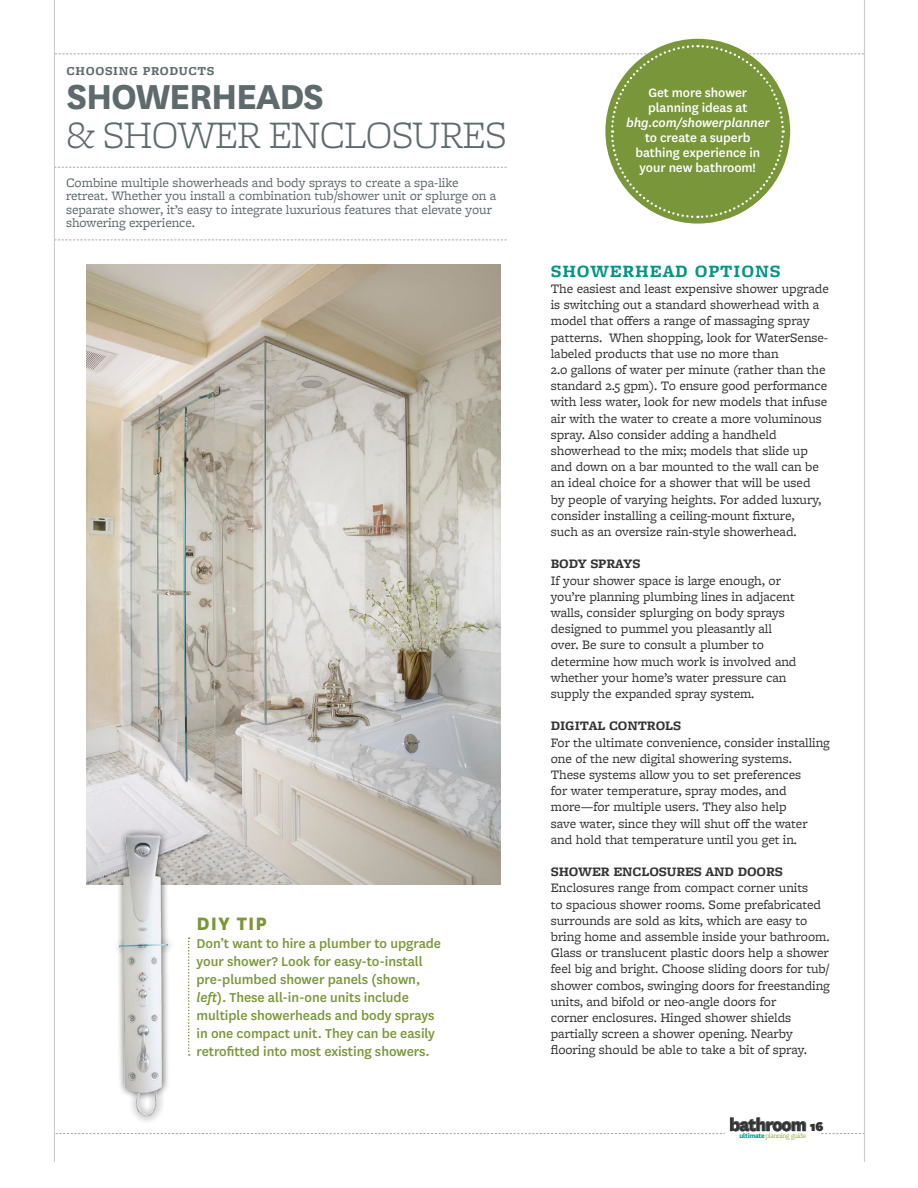
<style>
.page{position:relative;width:918px;height:1188px;background:#fff}
.page>*{position:absolute;margin:0;border:0;box-sizing:border-box;transform-origin:0 0}
.t1{font:300 40.5px "Freight Micro Pro";letter-spacing:-.035em;color:#5f6a6c}
.t2{font:700 40.5px "National";letter-spacing:-.035em;color:#5f6a6c}
.t3{font:800 21px "National";letter-spacing:.05em;color:#7a963b}
.t4{font:800 19.65px "National";letter-spacing:-.045em;color:#333}
.t5{font:700 18px "Freight Micro Pro";letter-spacing:.05em;color:#009584}
.t6{font:500 15px/18px "National";letter-spacing:-.005em;color:#7a963b}
.t7{font:500 14.25px/15px "National";letter-spacing:-.005em;color:#fff}
.t8{font:italic 500 14.25px "National";letter-spacing:-.005em;color:#fff}
.t9{font:13.5px/16.2px "Freight Micro Pro";letter-spacing:-.005em;color:#333}
.t10{font:13.5px/13.5px "Freight Micro Pro";letter-spacing:-.005em;color:#5f6a6c}
.t11{font:700 13.5px "Freight Micro Pro";letter-spacing:-.005em;color:#333}
.t12{font:700 12.6px "Freight Micro Pro";letter-spacing:.05em;color:#5f6a6c}
.t13{font:300 7.2px "Freight Micro Pro";letter-spacing:-.035em;color:#718d00}
.s1{font-style:italic}
.s2{font-weight:900;font-size:15px}
.s3{font-family:"National";font-weight:700;font-size:7.5px;color:#009584}
</style>
<div class="page">
<svg style="left:55px;top:240px;width:452px;height:1px"></svg>
<svg style="left:56px;top:1117px;width:808px;height:17px"></svg>
<hr style="left:864px;top:0;width:1px;height:1162px;background:#c7c8ca">
<hr style="left:54px;top:0;width:1px;height:1162px;background:#c7c8ca">
<svg style="left:188px;top:938px;width:2px;height:118px"></svg>
<img style="left:87px;top:264px;width:413px;height:620px">
<svg style="left:55px;top:44px;width:809px;height:175px"></svg>
<div style="left:626px;top:86px;width:144px;height:88px;background:#7a963b"></div>
<div style="left:113px;top:828px;width:63px;height:296px;background:#000;opacity:.75"></div>
<img style="left:119px;top:832px;width:48px;height:291px">
<p class="t12" style="left:67px;top:62px;width:149px">CHOOSING PRODUCTS</p>
<h1 class="t2" style="left:67px;top:68px;width:259px">SHOWERHEADS</h1>
<h1 class="t1" style="left:67px;top:107px;width:442px">&amp; SHOWER ENCLOSURES</h1>
<p class="t10" style="left:66px;top:175px;width:432px">Combine multiple showerheads and body sprays to create a spa-like retreat. Whether you install a combination tub/shower unit or splurge on a separate shower, it’s easy to integrate luxurious features that elevate your showering experience.</p>
<h2 class="t3" style="left:196px;top:908px;width:72px">DIY TIP</h2>
<p class="t6" style="left:196px;top:934px;width:246px">Don’t want to hire a plumber to upgrade your shower? Look for easy-to-install pre-plumbed shower panels (shown, <span class="s1">left</span>). These all-in-one units include multiple showerheads and body sprays in one compact unit. They can be easily retrofitted into most existing showers.</p>
<p class="t7" style="left:648px;top:84px;width:101px">Get more shower planning ideas at</p>
<p class="t8" style="left:626px;top:113px;width:145px">bhg.com/showerplanner</p>
<p class="t7" style="left:635px;top:129px;width:126px;text-align:center">to create a superb bathing experience in your new bathroom!</p>
<h3 class="t5" style="left:551px;top:258px;width:231px">SHOWERHEAD OPTIONS</h3>
<p class="t9" style="left:551px;top:280px;width:280px">The easiest and least expensive shower upgrade is switching out a standard showerhead with a model that offers a range of massaging spray patterns. When shopping, look for WaterSense&shy;labeled products that use no more than<br>2.0 gallons of water per minute (rather than the standard 2.5 gpm). To ensure good performance with less water, look for new models that infuse air with the water to create a more voluminous spray. Also consider adding a handheld showerhead to the mix; models that slide up and down on a bar mounted to the wall can be an ideal choice for a shower that will be used<br>by people of varying heights. For added luxury, consider installing a ceiling-mount fixture,<br>such as an oversize rain-style showerhead.</p>
<p class="t11" style="left:551px;top:555px;width:91px">BODY SPRAYS</p>
<p class="t9" style="left:551px;top:572px;width:247px">If your shower space is large enough, or you’re planning plumbing lines in adjacent walls, consider splurging on body sprays designed to pummel you pleasantly all over. Be sure to consult a plumber to determine how much work is involved and whether your home’s water pressure can supply the expanded spray system.</p>
<p class="t11" style="left:551px;top:717px;width:132px">DIGITAL CONTROLS</p>
<p class="t9" style="left:551px;top:734px;width:281px">For the ultimate convenience, consider installing one of the new digital showering systems.<br>These systems allow you to set preferences<br>for water temperature, spray modes, and more—for multiple users. They also help<br>save water, since they will shut off the water and hold that temperature until you get in.</p>
<p class="t11" style="left:551px;top:862px;width:234px">SHOWER ENCLOSURES AND DOORS</p>
<p class="t9" style="left:551px;top:879px;width:281px">Enclosures range from compact corner units<br>to spacious shower rooms. Some prefabricated surrounds are sold as kits, which are easy to bring home and assemble inside your bathroom.<br>Glass or translucent plastic doors help a shower feel big and bright. Choose sliding doors for tub/ shower combos, swinging doors for freestanding units, and bifold or neo-angle doors for<br>corner enclosures. Hinged shower shields partially screen a shower opening. Nearby flooring should be able to take a bit of spray.</p>
<h3 class="t4" style="left:729px;top:1111px;width:96px">bathroom <span class="s2">16</span></h3>
<p class="t13" style="left:740px;top:1130px;width:68px"><span class="s3">ultimate</span>planning guide</p>
</div>
